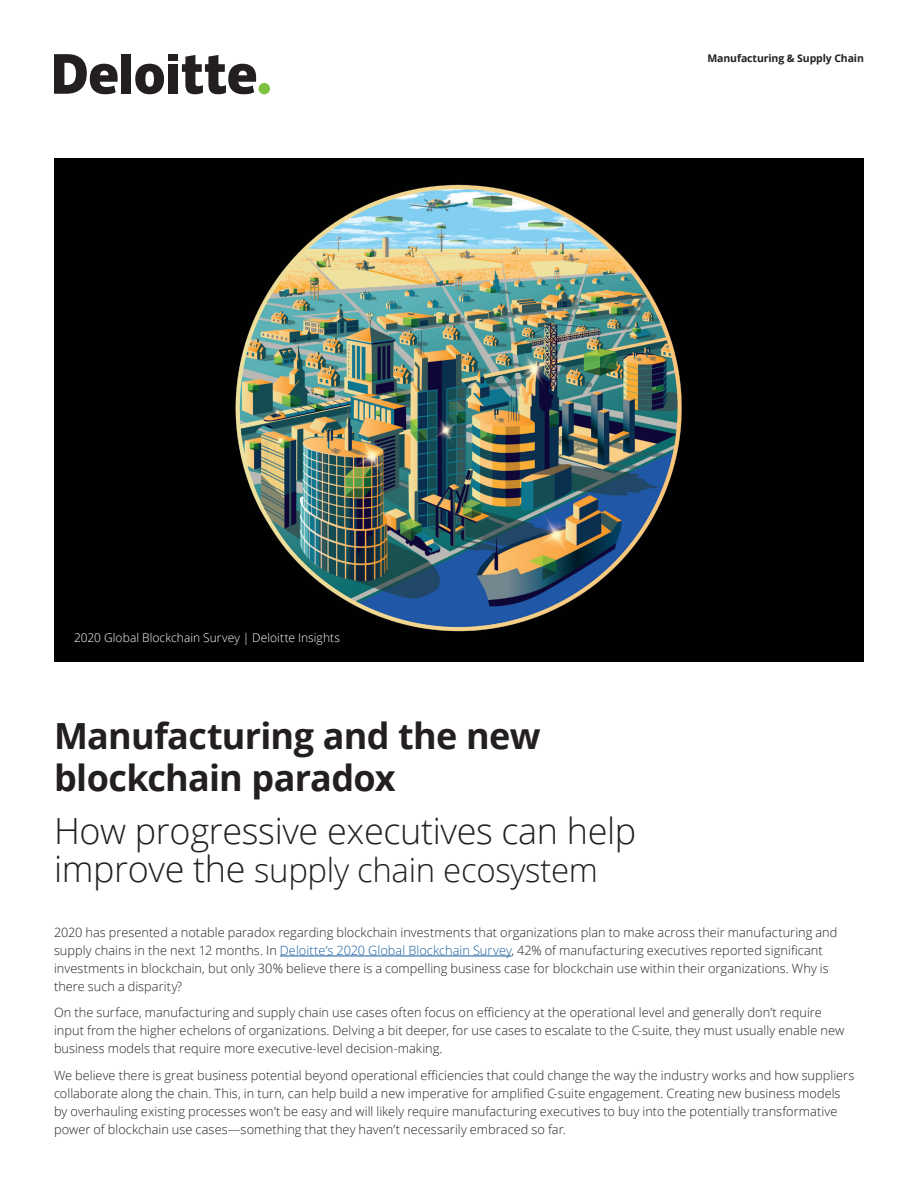
<style>
.page{position:relative;width:918px;height:1188px;background:#fff}
.page>*{position:absolute;margin:0;border:0;box-sizing:border-box;transform-origin:0 0}
.Story_heading_bold{font:700 36px/42px "Open Sans";letter-spacing:-.02em;color:#231f20}
.Story_heading_light{font:300 36px "Open Sans";letter-spacing:-.01em;color:#231f20}
.Story_heading_light-2{font:300 33px "Open Sans";letter-spacing:-.01em;color:#231f20}
.Body_copy__8_5_12pt{font:300 12.75px/18px "Open Sans";letter-spacing:.005em;color:#231f20}
.Body_copy__8_5_12pt-2{font:300 12px "Open Sans";letter-spacing:.005em;color:#fff}
.Brochure_title___Rig{font:700 10.5px "Open Sans";letter-spacing:-.01em;color:#231f20}
.s1{font-size:36px}
.s2{color:#175d9e}
</style>
<div class="page">
<div style="left:259px;top:83px;width:11px;height:11px;background:#7fc241;border-radius:50%"></div>
<div style="left:121px;top:54px;width:10px;height:40px;background:#231f20"></div>
<svg style="left:135px;top:64px;width:29px;height:30px"></svg>
<div style="left:168px;top:64px;width:10px;height:30px;background:#231f20"></div>
<div style="left:168px;top:54px;width:10px;height:7px;background:#231f20"></div>
<svg style="left:182px;top:55px;width:74px;height:39px"></svg>
<svg style="left:54px;top:54px;width:64px;height:40px"></svg>
<hr style="left:280px;top:956px;width:232px;height:1px;background:#175d9e">
<div style="left:54px;top:158px;width:810px;height:504px;background:#010101"></div>
<img style="left:235px;top:184px;width:447px;height:448px">
<p class="Body_copy__8_5_12pt-2" style="left:74px;top:629px;width:268px">2020 Global Blockchain Survey | Deloitte Insights</p>
<p class="Brochure_title___Rig" style="left:707px;top:51px;width:158px">Manufacturing &amp; Supply Chain</p>
<p class="Story_heading_bold" style="left:54px;top:714px;width:488px">Manufacturing and the new blockchain paradox</p>
<p class="Story_heading_light" style="left:54px;top:806px;width:584px">How progressive executives can help</p>
<p class="Story_heading_light-2" style="left:54px;top:847px;width:546px"><span class="s1">improve the</span> supply chain ecosystem</p>
<p class="Body_copy__8_5_12pt" style="left:54px;top:923px;width:785px">2020 has presented a notable paradox regarding blockchain investments that organizations plan to make across their manufacturing and supply chains in the next 12 months. In <span class="s2">Deloitte’s 2020 Global Blockchain Survey</span>, 42% of manufacturing executives reported significant investments in blockchain, but only 30% believe there is a compelling business case for blockchain use within their organizations. Why is there such a disparity?</p>
<p class="Body_copy__8_5_12pt" style="left:54px;top:1004px;width:792px">On the surface, manufacturing and supply chain use cases often focus on efficiency at the operational level and generally don’t require input from the higher echelons of organizations. Delving a bit deeper, for use cases to escalate to the C-suite, they must usually enable new business models that require more executive-level decision-making.</p>
<p class="Body_copy__8_5_12pt" style="left:54px;top:1066px;width:802px">We believe there is great business potential beyond operational efficiencies that could change the way the industry works and how suppliers collaborate along the chain. This, in turn, can help build a new imperative for amplified C-suite engagement. Creating new business models by overhauling existing processes won’t be easy and will likely require manufacturing executives to buy into the potentially transformative power of blockchain use cases—something that they haven’t necessarily embraced so far.</p>
</div>
